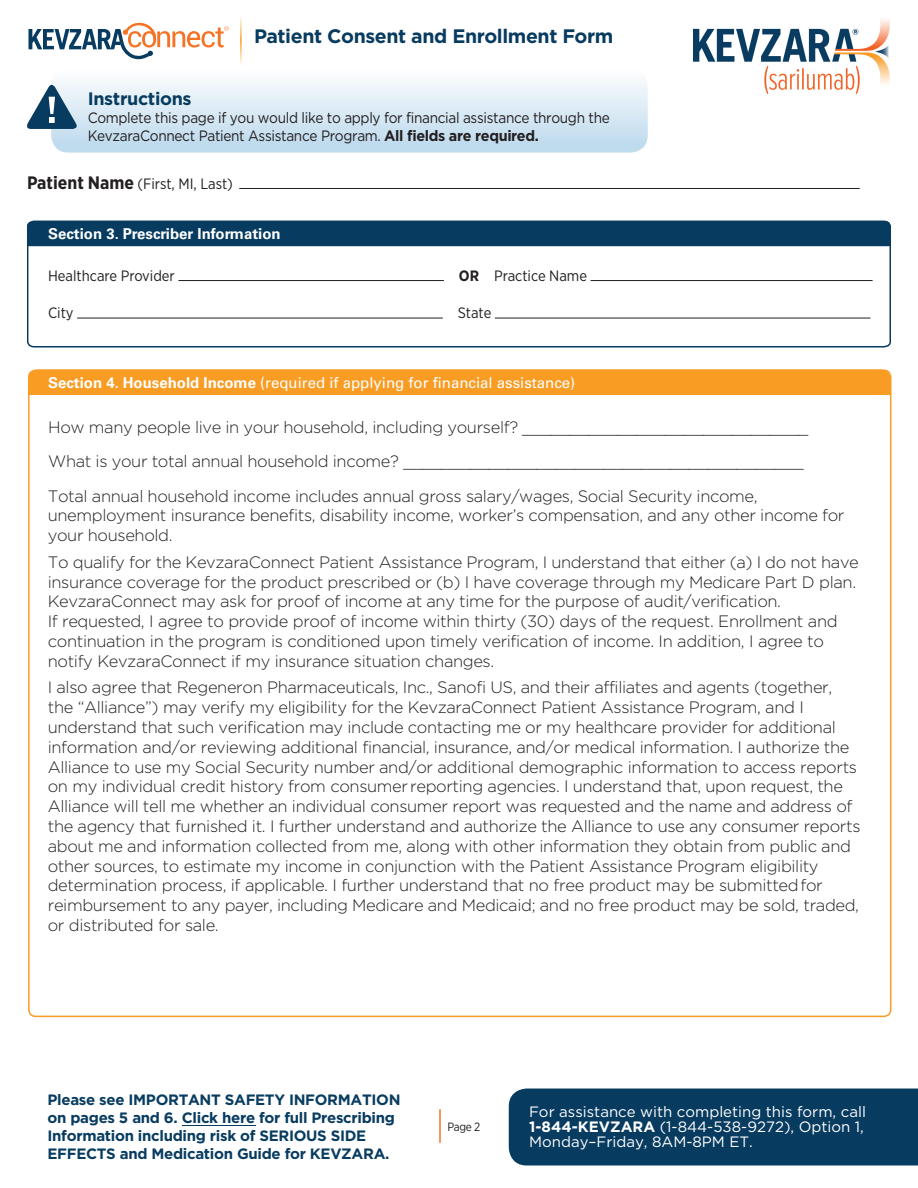
<style>
.page{position:relative;width:918px;height:1188px;background:#fff}
.page>*{position:absolute;margin:0;border:0;box-sizing:border-box;transform-origin:0 0}
.t1{font:700 19.5px "Gotham";letter-spacing:-.02em;color:#083b60}
.t2{font:700 18px "Gotham";letter-spacing:-.02em;color:#083b60}
.t3{font:300 16.5px/19.8px "Gotham";letter-spacing:-.025em;color:#231f20}
.t4{font:700 15px/18px "Gotham";letter-spacing:-.02em;color:#083c61}
.t5{font:15px/18px "Gotham";letter-spacing:-.025em;color:#231f20;scale:.91 1}
.t6{font:15px/15px "Gotham";color:#fff}
.t7{font:15px "Gotham Narrow";color:#231f20}
.t8{font:15px "Univers LT Std";color:#fff}
.t9{font:700 15px "Univers LT Std";color:#fff}
.t10{font:12px "Gotham Narrow";color:#231f20}
.s1{font-weight:700}
.s2{font-weight:700;font-size:18px}
</style>
<div class="page">
<div style="left:51px;top:69px;width:597px;height:84px;background:linear-gradient(to bottom,#fdfefe,#bbd8ed);border-radius:17px"></div>
<svg style="left:27px;top:82px;width:52px;height:47px"></svg>
<div style="left:28px;top:370px;width:863px;height:25px;background:#f89c24"></div>
<svg style="left:27px;top:220px;width:864px;height:128px"></svg>
<div style="left:27px;top:221px;width:864px;height:25px;background:#083b60"></div>
<hr style="left:178px;top:280px;width:266px;height:1px;background:#231f20">
<hr style="left:591px;top:280px;width:282px;height:1px;background:#231f20">
<hr style="left:77px;top:318px;width:366px;height:1px;background:#231f20">
<hr style="left:495px;top:318px;width:375px;height:1px;background:#231f20">
<hr style="left:239px;top:188px;width:621px;height:1px;background:#231f20">
<svg style="left:28px;top:22px;width:201px;height:37px"></svg>
<hr style="left:240px;top:15px;width:2px;height:51px;background:#f89c24">
<hr style="left:439px;top:1109px;width:2px;height:34px;background:#f47325">
<img style="left:693px;top:19px;width:197px;height:75px">
<div style="left:509px;top:1089px;width:409px;height:77px;background:#083b60"></div>
<hr style="left:182px;top:1125px;width:73px;height:1px;background:#083c61">
<p class="t1" style="left:254px;top:23px;width:361px">Patient Consent and Enrollment Form</p>
<p class="t2" style="left:88px;top:87px;width:105px">Instructions</p>
<p class="t5" style="left:88px;top:109px;width:575px">Complete this page if you would like to apply for financial assistance through the<br>KevzaraConnect Patient Assistance Program. <span class="s1">All fields are required.</span></p>
<p class="t7" style="left:27px;top:174px;width:208px"><span class="s2">Patient Name</span> (First, MI, Last)</p>
<p class="t9" style="left:48px;top:225px;width:234px">Section 3. Prescriber Information</p>
<p class="t7" style="left:48px;top:266px;width:128px">Healthcare Provider</p>
<p class="t7" style="left:459px;top:266px;width:130px"><span class="s1">OR</span> Practice Name</p>
<p class="t7" style="left:48px;top:304px;width:27px">City</p>
<p class="t7" style="left:458px;top:304px;width:35px">State</p>
<p class="t8" style="left:48px;top:374px;width:529px"><span class="s1">Section 4. Household Income</span> (required if applying for financial assistance)</p>
<p class="t3" style="left:48px;top:410px;width:762px;line-height:34.2px">How many people live in your household, including yourself? ______________________________<br>What is your total annual household income? __________________________________________<br>Total annual household income includes annual gross salary/wages, Social Security income,</p>
<p class="t3" style="left:48px;top:505px;width:798px">unemployment insurance benefits, disability income, worker’s compensation, and any other income for your household.</p>
<p class="t3" style="left:48px;top:552px;width:813px">To qualify for the KevzaraConnect Patient Assistance Program, I understand that either (a) I do not have insurance coverage for the product prescribed or (b) I have coverage through my Medicare Part D plan.<br>KevzaraConnect may ask for proof of income at any time for the purpose of audit/verification.<br>If requested, I agree to provide proof of income within thirty (30) days of the request. Enrollment and continuation in the program is conditioned upon timely verification of income. In addition, I agree to notify KevzaraConnect if my insurance situation changes.</p>
<p class="t3" style="left:48px;top:677px;width:814px">I also agree that Regeneron Pharmaceuticals, Inc., Sanofi US, and their affiliates and agents (together, the “Alliance”) may verify my eligibility for the KevzaraConnect Patient Assistance Program, and I understand that such verification may include contacting me or my healthcare provider for additional information and/or reviewing additional financial, insurance, and/or medical information. I authorize the Alliance to use my Social Security number and/or additional demographic information to access reports on my individual credit history from consumer reporting agencies. I understand that, upon request, the Alliance will tell me whether an individual consumer report was requested and the name and address of the agency that furnished it. I further understand and authorize the Alliance to use any consumer reports about me and information collected from me, along with other information they obtain from public and other sources, to estimate my income in conjunction with the Patient Assistance Program eligibility determination process, if applicable. I further understand that no free product may be submitted for reimbursement to any payer, including Medicare and Medicaid; and no free product may be sold, traded, or distributed for sale.</p>
<p class="t4" style="left:48px;top:1090px;width:355px">Please see IMPORTANT SAFETY INFORMATION on pages 5 and 6. Click here for full Prescribing Information including risk of SERIOUS SIDE EFFECTS and Medication Guide for KEVZARA.</p>
<p class="t10" style="left:447px;top:1119px;width:35px">Page 2</p>
<p class="t6" style="left:529px;top:1104px;width:338px">For assistance with completing this form, call<br><span class="s1">1-844-KEVZARA</span> (1-844-538-9272), Option 1,<br>Monday–Friday, 8AM-8PM ET.</p>
</div>
